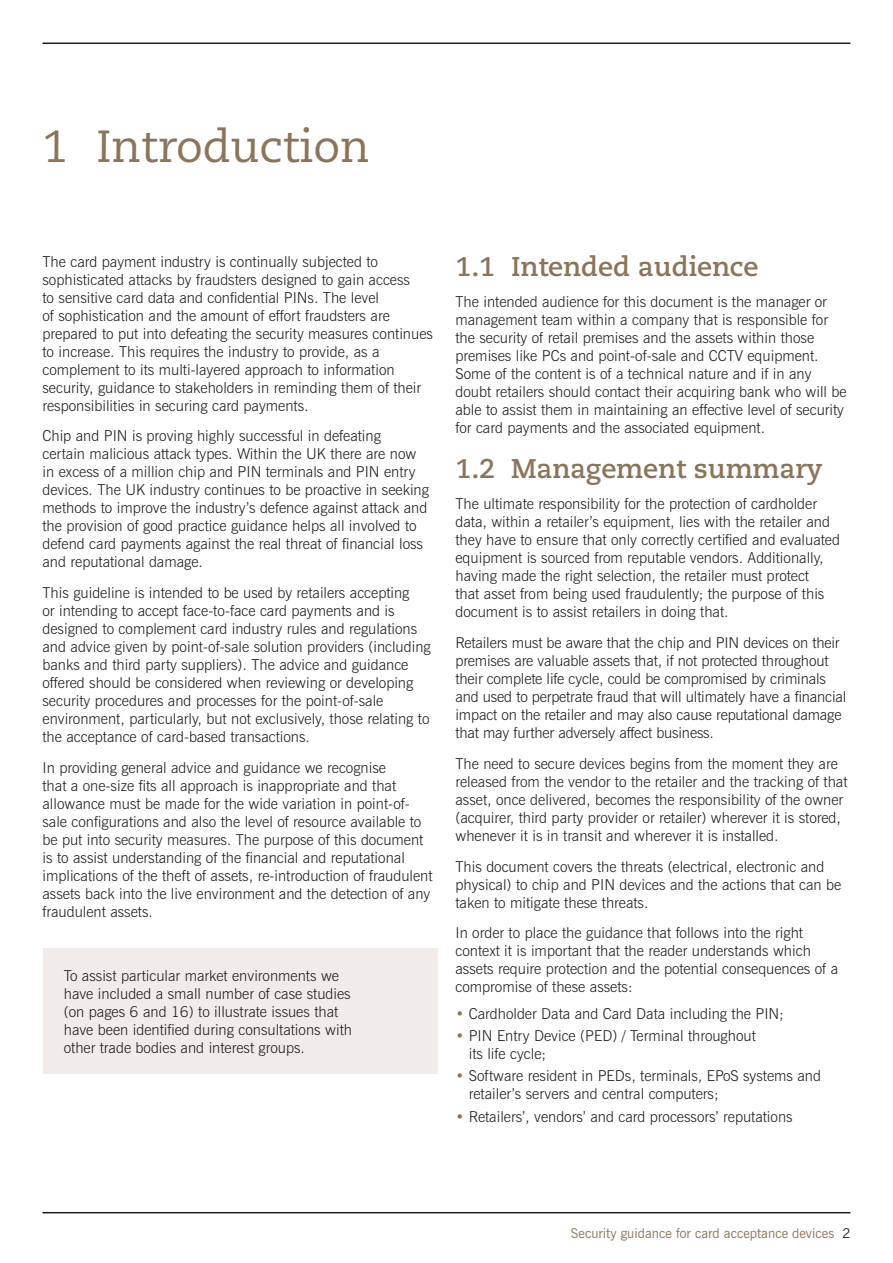
<style>
.page{position:relative;width:893px;height:1263px;background:#fff}
.page>*{position:absolute;margin:0;border:0;box-sizing:border-box;transform-origin:0 0}
.t1{font:45px "Caecilia LT Std";letter-spacing:-.01em;color:#8b755a}
.t2{font:700 27px "Caecilia LT Std";letter-spacing:-.005em;color:#8b755a}
.t3{font:300 15px/18px "News Gothic BT";color:#231f20}
.t4{font:13.5px "News Gothic BT";color:#8b755a}
.s1{color:#8b755a}
.s2{color:#231f20}
</style>
<div class="page">
<hr style="left:43px;top:1212px;width:807px;height:1px;background:#231f20">
<hr style="left:43px;top:43px;width:807px;height:1px;background:#231f20">
<div style="left:43px;top:948px;width:394px;height:126px;background:#f1ece9"></div>
<h1 class="t1" style="left:43px;top:127px;width:329px">1 Introduction</h1>
<p class="t3" style="left:43px;top:254px;width:392px">The card payment industry is continually subjected to sophisticated attacks by fraudsters designed to gain access<br>to sensitive card data and confidential PINs. The level<br>of sophistication and the amount of effort fraudsters are prepared to put into defeating the security measures continues to increase. This requires the industry to provide, as a complement to its multi-layered approach to information security, guidance to stakeholders in reminding them of their responsibilities in securing card payments.</p>
<p class="t3" style="left:43px;top:428px;width:388px">Chip and PIN is proving highly successful in defeating<br>certain malicious attack types. Within the UK there are now in excess of a million chip and PIN terminals and PIN entry devices. The UK industry continues to be proactive in seeking methods to improve the industry’s defence against attack and the provision of good practice guidance helps all involved to defend card payments against the real threat of financial loss and reputational damage.</p>
<p class="t3" style="left:43px;top:585px;width:390px">This guideline is intended to be used by retailers accepting<br>or intending to accept face-to-face card payments and is designed to complement card industry rules and regulations and advice given by point-of-sale solution providers (including banks and third party suppliers). The advice and guidance offered should be considered when reviewing or developing security procedures and processes for the point-of-sale environment, particularly, but not exclusively, those relating to the acceptance of card-based transactions.</p>
<p class="t3" style="left:43px;top:760px;width:392px">In providing general advice and guidance we recognise<br>that a one-size fits all approach is inappropriate and that allowance must be made for the wide variation in point-of&shy;sale configurations and also the level of resource available to be put into security measures. The purpose of this document is to assist understanding of the financial and reputational implications of the theft of assets, re-introduction of fraudulent assets back into the live environment and the detection of any fraudulent assets.</p>
<p class="t3" style="left:64px;top:968px;width:290px">To assist particular market environments we have included a small number of case studies (on pages 6 and 16) to illustrate issues that have been identified during consultations with other trade bodies and interest groups.</p>
<h2 class="t2" style="left:455px;top:255px;width:304px">1.1 Intended audience</h2>
<p class="t3" style="left:455px;top:294px;width:393px">The intended audience for this document is the manager or management team within a company that is responsible for the security of retail premises and the assets within those premises like PCs and point-of-sale and CCTV equipment.<br>Some of the content is of a technical nature and if in any doubt retailers should contact their acquiring bank who will be able to assist them in maintaining an effective level of security for card payments and the associated equipment.</p>
<h2 class="t2" style="left:455px;top:458px;width:369px">1.2 Management summary</h2>
<p class="t3" style="left:455px;top:496px;width:386px">The ultimate responsibility for the protection of cardholder data, within a retailer’s equipment, lies with the retailer and they have to ensure that only correctly certified and evaluated equipment is sourced from reputable vendors. Additionally, having made the right selection, the retailer must protect<br>that asset from being used fraudulently; the purpose of this document is to assist retailers in doing that.</p>
<p class="t3" style="left:455px;top:635px;width:392px">Retailers must be aware that the chip and PIN devices on their premises are valuable assets that, if not protected throughout their complete life cycle, could be compromised by criminals and used to perpetrate fraud that will ultimately have a financial impact on the retailer and may also cause reputational damage that may further adversely affect business.</p>
<p class="t3" style="left:455px;top:756px;width:393px">The need to secure devices begins from the moment they are released from the vendor to the retailer and the tracking of that asset, once delivered, becomes the responsibility of the owner (acquirer, third party provider or retailer) wherever it is stored, whenever it is in transit and wherever it is installed.</p>
<p class="t3" style="left:455px;top:858px;width:387px">This document covers the threats (electrical, electronic and physical) to chip and PIN devices and the actions that can be taken to mitigate these threats.</p>
<p class="t3" style="left:455px;top:925px;width:384px">In order to place the guidance that follows into the right context it is important that the reader understands which assets require protection and the potential consequences of a compromise of these assets:</p>
<p class="t3" style="left:455px;top:1006px;width:330px"><span class="s1">•</span> Cardholder Data and Card Data including the PIN;</p>
<p class="t3" style="left:469px;top:1028px;width:289px;text-indent:-13px"><span class="s1">•</span> PIN Entry Device (PED) / Terminal throughout its life cycle;</p>
<p class="t3" style="left:469px;top:1068px;width:354px;text-indent:-13px"><span class="s1">•</span> Software resident in PEDs, terminals, EPoS systems and retailer’s servers and central computers;</p>
<p class="t3" style="left:455px;top:1108px;width:339px"><span class="s1">•</span> Retailers’, vendors’ and card processors’ reputations</p>
<p class="t4" style="left:571px;top:1228px;width:281px">Security guidance for card acceptance devices <span class="s2">2</span></p>
</div>
